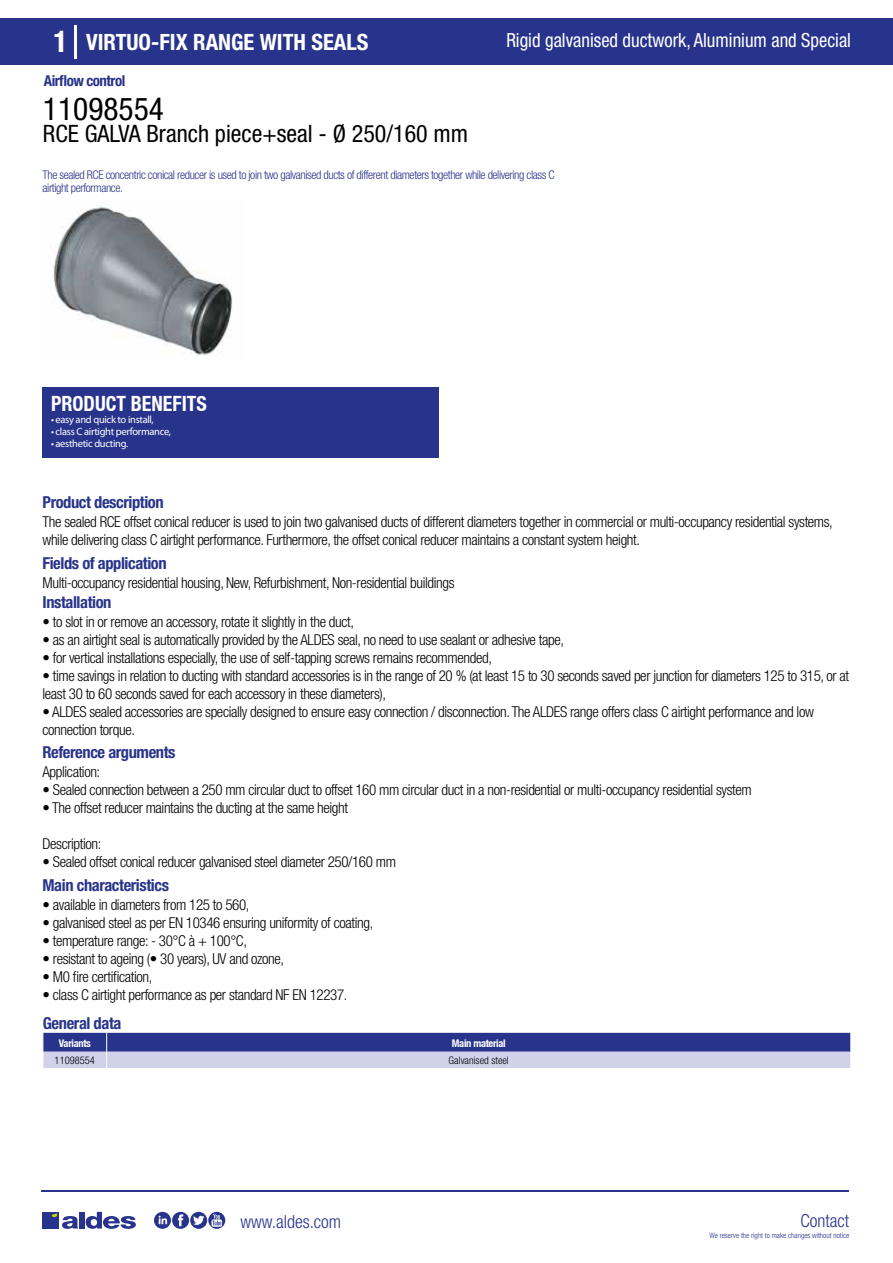
<style>
.page{position:relative;width:893px;height:1263px;background:#fff}
.page>*{position:absolute;margin:0;border:0;box-sizing:border-box;transform-origin:0 0}
.t1{font:condensed 31.5px "Helvetica Neue LT Std";color:#000}
.t2{font:condensed 24px "Helvetica Neue LT Std";color:#000}
.t3{font:700 condensed 22.5px "Helvetica Neue LT Std";color:#fff}
.t4{font:700 condensed 21px "Helvetica Neue";color:#fff;scale:.95 1}
.t5{font:condensed 19.5px "Helvetica Neue LT Std";color:#fff;scale:.95 1}
.t6{font:300 condensed 18px "Helvetica Neue";color:#28348b}
.t7{font:700 condensed 16.5px "Helvetica Neue LT Std";letter-spacing:-.025em;color:#28348b}
.t8{font:300 condensed 15px/18px "Helvetica Neue LT Std";letter-spacing:-.025em;color:#000}
.t9{font:700 condensed 15px "Helvetica Neue LT Std";letter-spacing:-.035em;color:#28348b}
.t10{font:300 condensed 12px/13.5px "Helvetica Neue LT Std";letter-spacing:-.035em;color:#28348b}
.t11{font:10.5px "Myriad Pro";letter-spacing:-.03em;color:#fff}
.t12{font:300 condensed 10.5px "Helvetica Neue";color:#000}
.t13{font:700 condensed 10.5px "Helvetica Neue";letter-spacing:-.03em;color:#fff}
.t14{font:300 condensed 7.5px "Helvetica Neue";color:#28348b}
.s1{font-size:30px}
</style>
<div class="page">
<div style="left:0;top:18px;width:893px;height:46px;background:#28348b"></div>
<div style="left:43px;top:387px;width:396px;height:70px;background:#28348b"></div>
<hr style="left:74px;top:25px;width:2px;height:33px;background:#fff">
<svg style="left:53px;top:202px;width:179px;height:153px"></svg>
<svg style="left:43px;top:1033px;width:808px;height:35px;background:#787eb7"></svg>
<hr style="left:41px;top:1190px;width:808px;height:1px;background:#28348b">
<svg style="left:154px;top:1212px;width:71px;height:17px"></svg>
<div style="left:42px;top:1212px;width:17px;height:16px;background:#28348b"></div>
<div style="left:79px;top:1212px;width:5px;height:16px;background:#28348b"></div>
<svg style="left:86px;top:1212px;width:50px;height:17px"></svg>
<svg style="left:52px;top:1213px;width:26px;height:16px"></svg>
<h3 class="t3" style="left:54px;top:28px;width:317px"><span class="s1">1</span> VIRTUO-FIX RANGE WITH SEALS</h3>
<h3 class="t5" style="left:506px;top:29px;width:364px">Rigid galvanised ductwork, Aluminium and Special</h3>
<p class="t9" style="left:44px;top:71px;width:83px">Airflow control</p>
<h1 class="t1" style="left:43px;top:91px;width:122px">11098554</h1>
<h2 class="t2" style="left:43px;top:120px;width:427px">RCE GALVA Branch piece+seal - Ø 250/160 mm</h2>
<p class="t10" style="left:43px;top:167px;width:514px">The sealed RCE concentric conical reducer is used to join two galvanised ducts of different diameters together while delivering class C airtight performance.</p>
<h3 class="t4" style="left:51px;top:391px;width:166px">PRODUCT BENEFITS</h3>
<p class="t11" style="left:51px;top:413px;width:104px">• easy and quick to install,</p>
<p class="t11" style="left:51px;top:425px;width:122px">• class C airtight performance,</p>
<p class="t11" style="left:51px;top:437px;width:79px">• aesthetic ducting.</p>
<p class="t7" style="left:43px;top:492px;width:123px">Product description</p>
<p class="t8" style="left:43px;top:513px;width:792px">The sealed RCE offset conical reducer is used to join two galvanised ducts of different diameters together in commercial or multi-occupancy residential systems, while delivering class C airtight performance. Furthermore, the offset conical reducer maintains a constant system height.</p>
<p class="t8" style="left:43px;top:573px;width:413px">Multi-occupancy residential housing, New, Refurbishment, Non-residential buildings</p>
<p class="t8" style="left:43px;top:613px;width:313px">• to slot in or remove an accessory, rotate it slightly in the duct,</p>
<p class="t8" style="left:43px;top:631px;width:523px">• as an airtight seal is automatically provided by the ALDES seal, no need to use sealant or adhesive tape,</p>
<p class="t8" style="left:43px;top:649px;width:451px">• for vertical installations especially, the use of self-tapping screws remains recommended,</p>
<p class="t8" style="left:43px;top:667px;width:808px">• time savings in relation to ducting with standard accessories is in the range of 20 % (at least 15 to 30 seconds saved per junction for diameters 125 to 315, or at least 30 to 60 seconds saved for each accessory in these diameters),</p>
<p class="t8" style="left:43px;top:703px;width:773px">• ALDES sealed accessories are specially designed to ensure easy connection / disconnection. The ALDES range offers class C airtight performance and low connection torque.</p>
<p class="t7" style="left:43px;top:553px;width:126px">Fields of application</p>
<p class="t7" style="left:43px;top:592px;width:70px">Installation</p>
<p class="t7" style="left:43px;top:742px;width:135px">Reference arguments</p>
<p class="t8" style="left:43px;top:763px;width:59px">Application:</p>
<p class="t8" style="left:43px;top:781px;width:711px">• Sealed connection between a 250 mm circular duct to offset 160 mm circular duct in a non-residential or multi-occupancy residential system</p>
<p class="t8" style="left:43px;top:799px;width:307px">• The offset reducer maintains the ducting at the same height</p>
<p class="t8" style="left:43px;top:835px;width:60px">Description:</p>
<p class="t8" style="left:43px;top:853px;width:355px">• Sealed offset conical reducer galvanised steel diameter 250/160 mm</p>
<p class="t7" style="left:43px;top:875px;width:128px">Main characteristics</p>
<p class="t8" style="left:43px;top:896px;width:208px">• available in diameters from 125 to 560,</p>
<p class="t8" style="left:43px;top:914px;width:332px">• galvanised steel as per EN 10346 ensuring uniformity of coating,</p>
<p class="t8" style="left:43px;top:932px;width:206px">• temperature range: - 30°C à + 100°C,</p>
<p class="t8" style="left:43px;top:950px;width:243px">• resistant to ageing (• 30 years), UV and ozone,</p>
<p class="t8" style="left:43px;top:968px;width:111px">• M0 fire certification,</p>
<p class="t8" style="left:43px;top:986px;width:306px">• class C airtight performance as per standard NF EN 12237.</p>
<p class="t7" style="left:43px;top:1013px;width:80px">General data</p>
<p class="t13" style="left:59px;top:1037px;width:34px">Variants</p>
<p class="t13" style="left:452px;top:1037px;width:55px">Main material</p>
<p class="t12" style="left:55px;top:1054px;width:42px">11098554</p>
<p class="t12" style="left:449px;top:1054px;width:62px">Galvanised steel</p>
<p class="t6" style="left:240px;top:1211px;width:102px">www.aldes.com</p>
<p class="t6" style="left:800px;top:1211px;width:50px">Contact</p>
<p class="t14" style="left:709px;top:1230px;width:141px">We reserve the right to make changes without notice</p>
</div>
